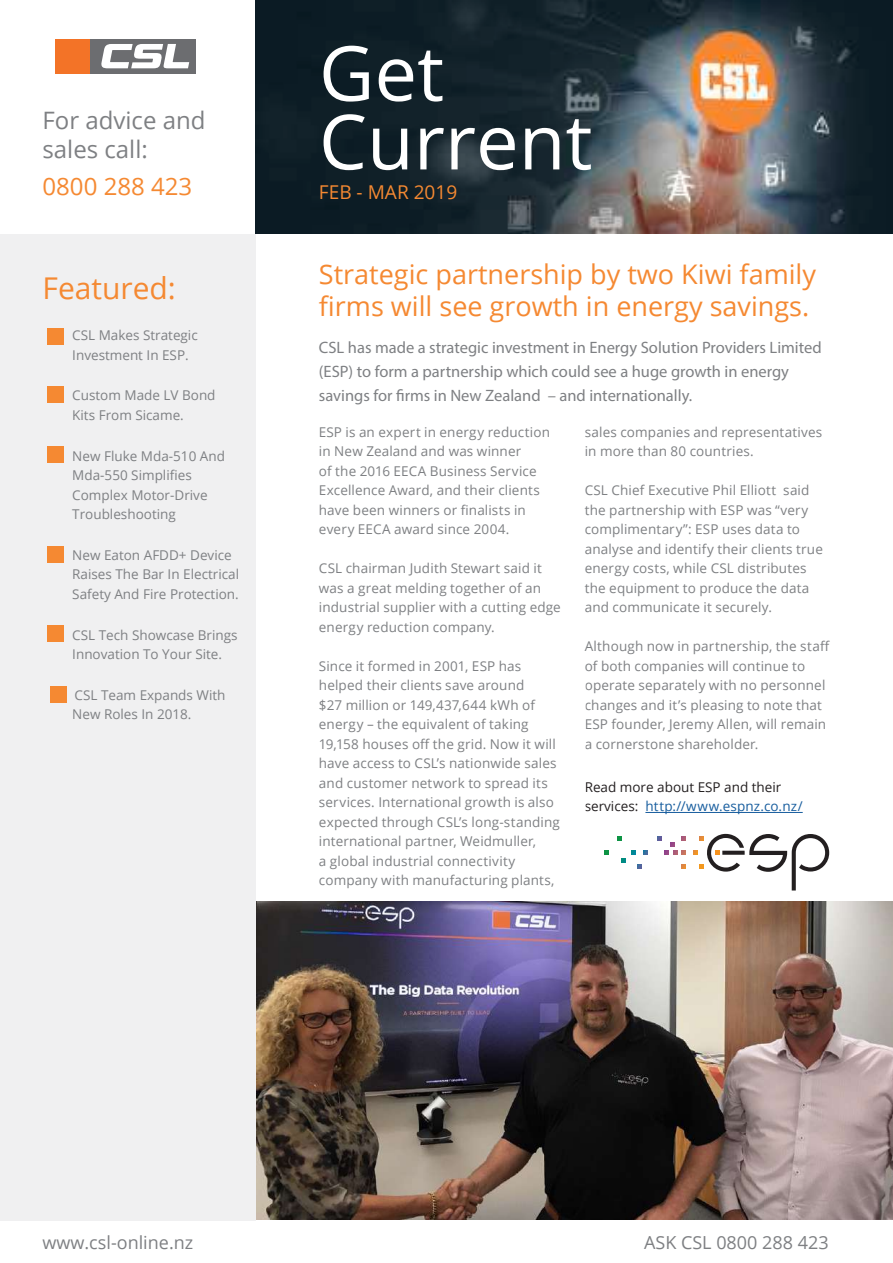
<style>
.page{position:relative;width:893px;height:1263px;background:#fff}
.page>*{position:absolute;margin:0;border:0;box-sizing:border-box;transform-origin:0 0}
.t1{font:76.2px/68.6px "Open Sans";color:#fff}
.t2{font:30px "Open Sans";color:#f58932}
.t3{font:27px/31.8px "Open Sans";color:#f58932}
.t4{font:24px/28.8px "Open Sans";color:#7e8083}
.t5{font:24px "Open Sans";color:#f58932}
.t6{font:19.05px "Open Sans";color:#f58932}
.t7{font:18px "Open Sans";color:#7e8083}
.t8{font:16.5px/24px "Myriad Pro";color:#7e8083}
.t9{font:13.5px/19.5px "Open Sans";letter-spacing:.01em;color:#7e8083}
.t10{font:13.5px/19.5px "Open Sans";color:#231f20}
.s1{color:#175d9e}
</style>
<div class="page">
<img style="left:255px;top:0;width:638px;height:234px">
<hr style="left:645px;top:812px;width:158px;height:1px;background:#175d9e">
<div style="left:0;top:234px;width:255px;height:986px;background:#f0f0f1"></div>
<div style="left:47px;top:328px;width:16px;height:17px;background:#f58932"></div>
<div style="left:47px;top:386px;width:16px;height:17px;background:#f58932"></div>
<div style="left:47px;top:446px;width:16px;height:17px;background:#f58932"></div>
<div style="left:47px;top:546px;width:16px;height:16px;background:#f58932"></div>
<div style="left:47px;top:625px;width:16px;height:17px;background:#f58932"></div>
<div style="left:50px;top:686px;width:17px;height:16px;background:#f58932"></div>
<div style="left:90px;top:39px;width:106px;height:35px;background:#6c6d70"></div>
<div style="left:55px;top:39px;width:35px;height:35px;background:#f37327"></div>
<svg style="left:101px;top:44px;width:88px;height:24px"></svg>
<img style="left:257px;top:901px;width:636px;height:319px">
<svg style="left:637px;top:864px;width:4px;height:4px"></svg>
<svg style="left:621px;top:858px;width:4px;height:4px"></svg>
<svg style="left:605px;top:851px;width:4px;height:4px"></svg>
<svg style="left:657px;top:836px;width:29px;height:19px"></svg>
<svg style="left:643px;top:851px;width:4px;height:4px"></svg>
<svg style="left:681px;top:864px;width:4px;height:4px"></svg>
<svg style="left:617px;top:836px;width:4px;height:4px"></svg>
<svg style="left:631px;top:851px;width:4px;height:4px"></svg>
<svg style="left:693px;top:834px;width:136px;height:56px"></svg>
<h3 class="t4" style="left:43px;top:105px;width:164px">For advice and sales call:</h3>
<h3 class="t5" style="left:43px;top:170px;width:151px">0800 288 423</h3>
<h2 class="t2" style="left:43px;top:268px;width:135px">Featured:</h2>
<p class="t9" style="left:72px;top:325px;width:127px">CSL Makes Strategic<br>Investment In ESP.</p>
<p class="t9" style="left:72px;top:385px;width:145px">Custom Made LV Bond<br>Kits From Sicame.</p>
<p class="t9" style="left:72px;top:446px;width:154px">New Fluke Mda-510 And<br>Mda-550 Simplifies<br>Complex Motor-Drive<br>Troubleshooting</p>
<p class="t9" style="left:72px;top:545px;width:168px">New Eaton AFDD+ Device<br>Raises The Bar In Electrical<br>Safety And Fire Protection.</p>
<p class="t9" style="left:72px;top:625px;width:167px">CSL Tech Showcase Brings<br>Innovation To Your Site.</p>
<p class="t9" style="left:72px;top:685px;width:155px">CSL Team Expands With<br>New Roles In 2018.</p>
<h1 class="t1" style="left:319px;top:37px;width:275px">Get<br>Current</h1>
<h3 class="t6" style="left:319px;top:179px;width:140px">FEB - MAR 2019</h3>
<h3 class="t3" style="left:319px;top:258px;width:499px">Strategic partnership by two Kiwi family firms will see growth in energy savings.</h3>
<p class="t8" style="left:319px;top:335px;width:504px">CSL has made a strategic investment in Energy Solution Providers Limited (ESP) to form a partnership which could see a huge growth in energy savings for firms in New Zealand – and internationally.</p>
<p class="t9" style="left:319px;top:422px;width:233px">ESP is an expert in energy reduction in New Zealand and was winner<br>of the 2016 EECA Business Service<br>Excellence Award, and their clients have been winners or finalists in every EECA award since 2004.</p>
<p class="t9" style="left:319px;top:558px;width:243px">CSL chairman Judith Stewart said it was a great melding together of an industrial supplier with a cutting edge energy reduction company.</p>
<p class="t9" style="left:319px;top:656px;width:242px">Since it formed in 2001, ESP has helped their clients save around<br>$27 million or 149,437,644 kWh of energy – the equivalent of taking 19,158 houses off the grid. Now it will have access to CSL’s nationwide sales and customer network to spread its services. International growth is also expected through CSL’s long-standing international partner, Weidmuller,<br>a global industrial connectivity company with manufacturing plants,</p>
<p class="t9" style="left:585px;top:422px;width:239px">sales companies and representatives in more than 80 countries.</p>
<p class="t9" style="left:585px;top:480px;width:240px">CSL Chief Executive Phil Elliott said the partnership with ESP was “very complimentary”: ESP uses data to analyse and identify their clients true energy costs, while CSL distributes the equipment to produce the data and communicate it securely.</p>
<p class="t9" style="left:585px;top:636px;width:247px">Although now in partnership, the staff of both companies will continue to operate separately with no personnel changes and it’s pleasing to note that ESP founder, Jeremy Allen, will remain a cornerstone shareholder.</p>
<p class="t10" style="left:585px;top:777px;width:219px">Read more about ESP and their services: <span class="s1">http://www.espnz.co.nz/</span></p>
<h3 class="t7" style="left:43px;top:1230px;width:152px">www.csl-online.nz</h3>
<h3 class="t7" style="left:644px;top:1230px;width:186px">ASK CSL 0800 288 423</h3>
</div>
